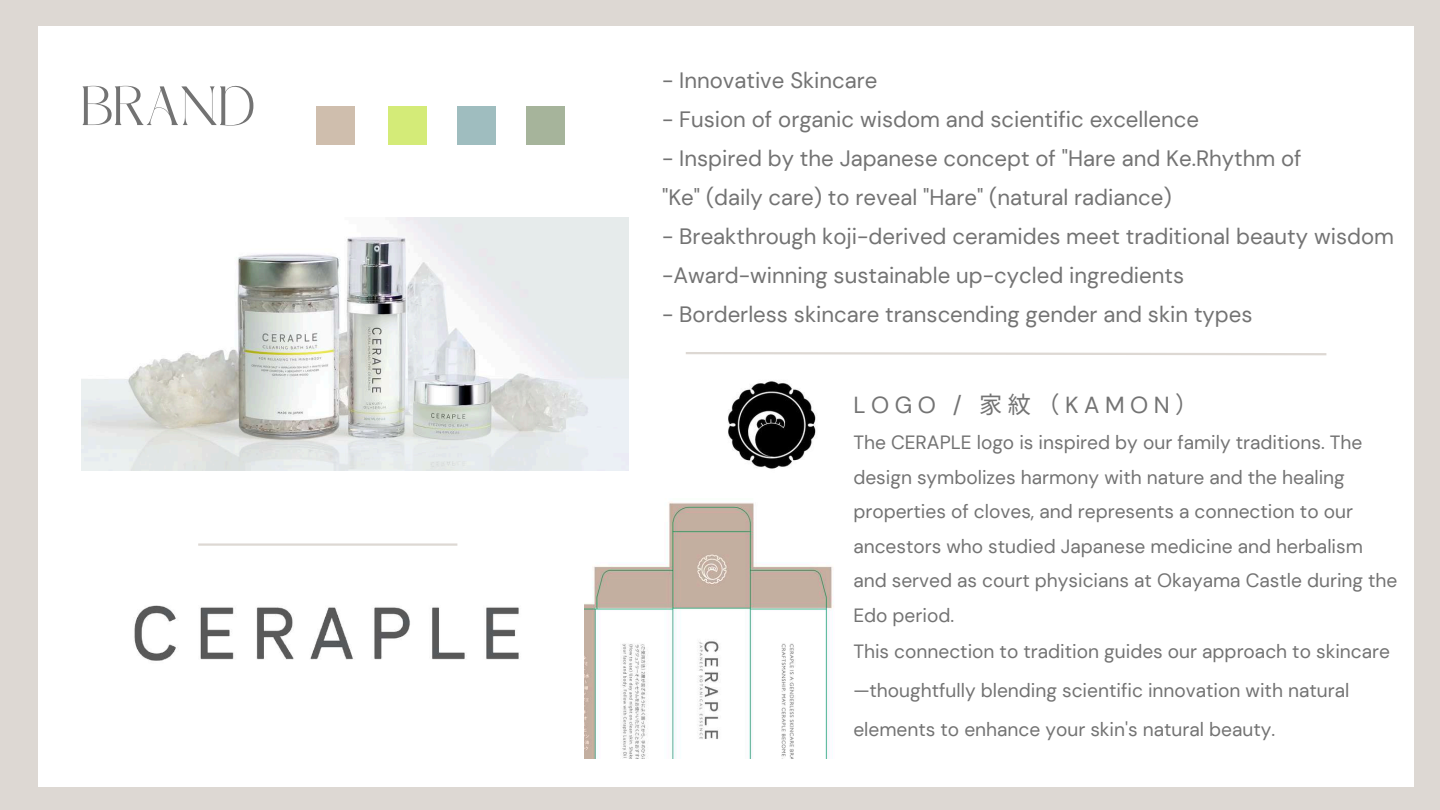
<style>
.page{position:relative;width:1440px;height:810px;background:#ddd8d3}
.page>*{position:absolute;margin:0;border:0;box-sizing:border-box;transform-origin:0 0}
.t1{font:55px "Dream Avenue";color:#737373}
.t2{font:23.2px "DM Sans";letter-spacing:.235em;color:#737373}
.t3{font:22.2px/39px "DM Sans";color:#737373}
.t4{font:19.2px/34.5px "DM Sans";color:#737373}
.s1{font-family:"Noto Sans CJ Ksc"}
</style>
<div class="page">
<div style="left:38px;top:26px;width:1376px;height:760px;background:#fff"></div>
<img style="left:81px;top:217px;width:547px;height:253px">
<hr style="left:198px;top:543px;width:259px;height:3px;background:#ddd8d3">
<div style="left:317px;top:106px;width:38px;height:38px;background:#cfbead"></div>
<div style="left:389px;top:106px;width:38px;height:38px;background:#d4eb78"></div>
<div style="left:457px;top:106px;width:39px;height:38px;background:#9fbdbf"></div>
<div style="left:526px;top:106px;width:38px;height:38px;background:#a6b49b"></div>
<img style="left:134px;top:605px;width:385px;height:56px">
<img style="left:585px;top:502px;width:248px;height:256px">
<img style="left:728px;top:381px;width:88px;height:88px">
<svg style="left:685px;top:352px;width:642px;height:4px"></svg>
<h1 class="t1" style="left:81px;top:84px;width:176px">BRAND</h1>
<p class="t3" style="left:662px;top:61px;width:217px">- Innovative Skincare</p>
<p class="t3" style="left:662px;top:100px;width:538px">- Fusion of organic wisdom and scientific excellence</p>
<p class="t3" style="left:662px;top:139px;width:641px">- Inspired by the Japanese concept of "Hare and Ke.Rhythm of "Ke" (daily care) to reveal "Hare" (natural radiance)</p>
<p class="t3" style="left:662px;top:217px;width:733px">- Breakthrough koji-derived ceramides meet traditional beauty wisdom -Award-winning sustainable up-cycled ingredients</p>
<p class="t3" style="left:662px;top:295px;width:592px">- Borderless skincare transcending gender and skin types</p>
<p class="t2" style="left:853px;top:390px;width:347px">LOGO / <span class="s1">家紋（</span>KAMON<span class="s1">）</span></p>
<p class="t4" style="left:853px;top:425px;width:546px">The CERAPLE logo is inspired by our family traditions. The design symbolizes harmony with nature and the healing properties of cloves, and represents a connection to our ancestors who studied Japanese medicine and herbalism and served as court physicians at Okayama Castle during the Edo period.</p>
<p class="t4" style="left:853px;top:632px;width:538px;line-height:39px">This connection to tradition guides our approach to skincare —thoughtfully blending scientific innovation with natural elements to enhance your skin's natural beauty.</p>
</div>
